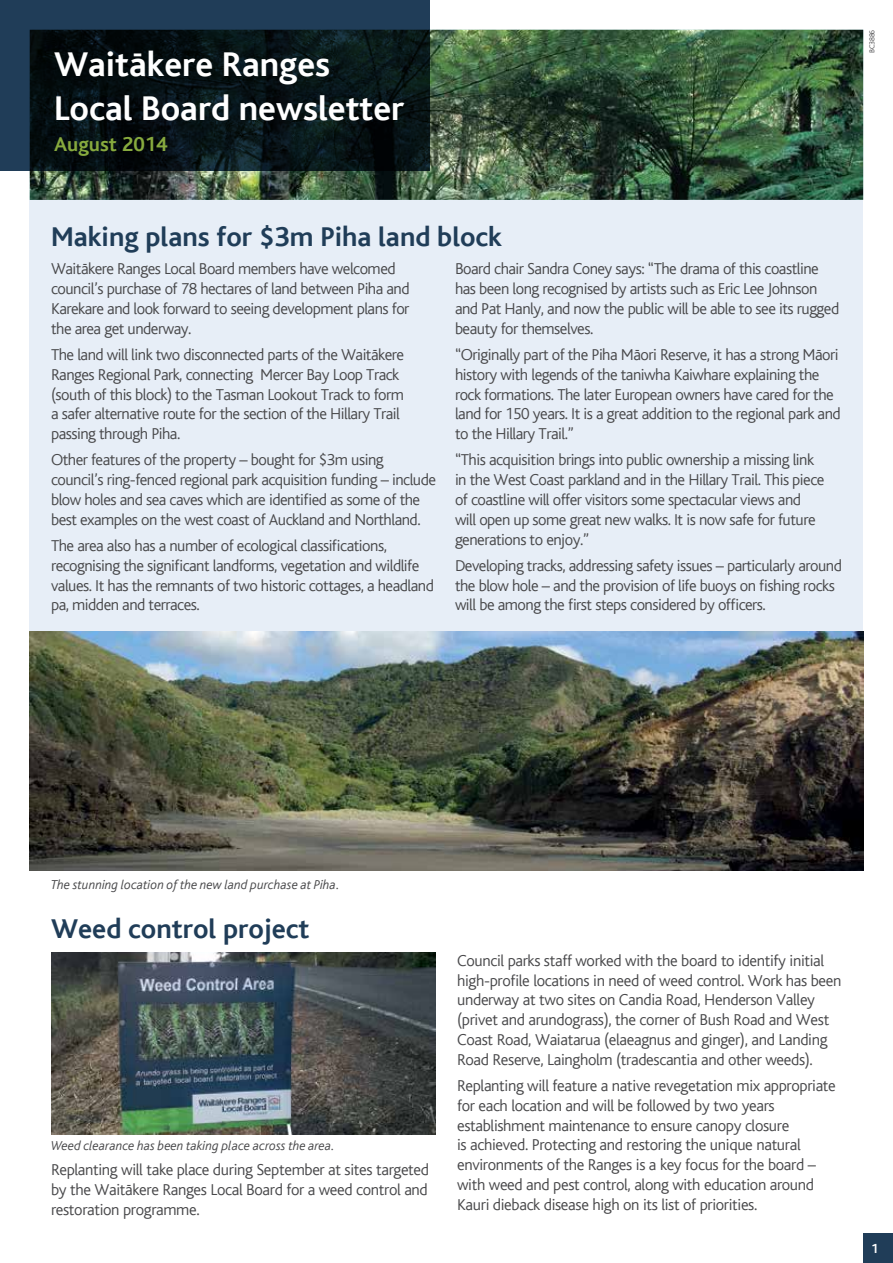
<style>
.page{position:relative;width:893px;height:1263px;background:#fff}
.page>*{position:absolute;margin:0;border:0;box-sizing:border-box;transform-origin:0 0}
.t1{font:700 36px/43.2px "AC Bliss";color:#fff}
.t2{font:700 28.5px "AC Bliss";color:#203d58}
.t3{font:700 21px "AC Bliss";color:#87aa3e}
.t4{font:300 16.5px/19.8px "AC Bliss";letter-spacing:-.03em;color:#48484a}
.t5{font:italic 300 13.5px "AC Bliss";color:#48484a}
.t6{font:700 13.5px "AC Bliss";color:#fff}
.t7{font:300 7.5px "AC Bliss";letter-spacing:-.02em;color:#48484a}
</style>
<div class="page">
<div style="left:30px;top:201px;width:833px;height:479px;background:#e7eef7"></div>
<div style="left:863px;top:1233px;width:30px;height:30px;background:#203d58"></div>
<img style="left:30px;top:30px;width:833px;height:170px">
<svg style="left:0;top:0;width:429px;height:170px;background:#0c1c24"></svg>
<img style="left:30px;top:631px;width:833px;height:240px">
<img style="left:51px;top:952px;width:385px;height:182px">
<h1 class="t1" style="left:54px;top:44px;width:352px">Waitākere Ranges<br>Local Board newsletter</h1>
<p class="t3" style="left:54px;top:133px;width:115px">August 2014</p>
<h2 class="t2" style="left:51px;top:222px;width:453px">Making plans for $3m Piha land block</h2>
<p class="t4" style="left:51px;top:259px;width:360px">Waitākere Ranges Local Board members have welcomed council’s purchase of 78 hectares of land between Piha and Karekare and look forward to seeing development plans for the area get underway.</p>
<p class="t4" style="left:51px;top:345px;width:355px">The land will link two disconnected parts of the Waitākere Ranges Regional Park, connecting Mercer Bay Loop Track (south of this block) to the Tasman Lookout Track to form a safer alternative route for the section of the Hillary Trail passing through Piha.</p>
<p class="t4" style="left:51px;top:450px;width:387px">Other features of the property – bought for $3m using council’s ring-fenced regional park acquisition funding – include blow holes and sea caves which are identified as some of the best examples on the west coast of Auckland and Northland.</p>
<p class="t4" style="left:51px;top:536px;width:384px">The area also has a number of ecological classifications, recognising the significant landforms, vegetation and wildlife values. It has the remnants of two historic cottages, a headland pa, midden and terraces.</p>
<p class="t4" style="left:455px;top:259px;width:386px">Board chair Sandra Coney says: “The drama of this coastline has been long recognised by artists such as Eric Lee Johnson and Pat Hanly, and now the public will be able to see its rugged beauty for themselves.</p>
<p class="t4" style="left:455px;top:345px;width:387px">“Originally part of the Piha Māori Reserve, it has a strong Māori history with legends of the taniwha Kaiwhare explaining the rock formations. The later European owners have cared for the land for 150 years. It is a great addition to the regional park and to the Hillary Trail.”</p>
<p class="t4" style="left:455px;top:450px;width:371px">“This acquisition brings into public ownership a missing link in the West Coast parkland and in the Hillary Trail. This piece of coastline will offer visitors some spectacular views and will open up some great new walks. It is now safe for future generations to enjoy.”</p>
<p class="t4" style="left:455px;top:556px;width:388px">Developing tracks, addressing safety issues – particularly around the blow hole – and the provision of life buoys on fishing rocks will be among the first steps considered by officers.</p>
<p class="t7" style="left:868px;top:53px;width:24px;rotate:-90deg">BC3886</p>
<p class="t5" style="left:51px;top:878px;width:290px">The stunning location of the new land purchase at Piha.</p>
<h2 class="t2" style="left:51px;top:913px;width:260px">Weed control project</h2>
<p class="t5" style="left:51px;top:1138px;width:285px">Weed clearance has been taking place across the area.</p>
<p class="t4" style="left:51px;top:1160px;width:380px;text-align:justify">Replanting will take place during September at sites targeted by the Waitākere Ranges Local Board for a weed control and restoration programme.</p>
<p class="t4" style="left:457px;top:951px;width:386px">Council parks staff worked with the board to identify initial high-profile locations in need of weed control. Work has been underway at two sites on Candia Road, Henderson Valley (privet and arundograss), the corner of Bush Road and West Coast Road, Waiatarua (elaeagnus and ginger), and Landing Road Reserve, Laingholm (tradescantia and other weeds).</p>
<p class="t4" style="left:457px;top:1076px;width:380px">Replanting will feature a native revegetation mix appropriate for each location and will be followed by two years establishment maintenance to ensure canopy closure<br>is achieved. Protecting and restoring the unique natural environments of the Ranges is a key focus for the board – with weed and pest control, along with education around Kauri dieback disease high on its list of priorities.</p>
<p class="t6" style="left:871px;top:1241px;width:9px">1</p>
</div>
